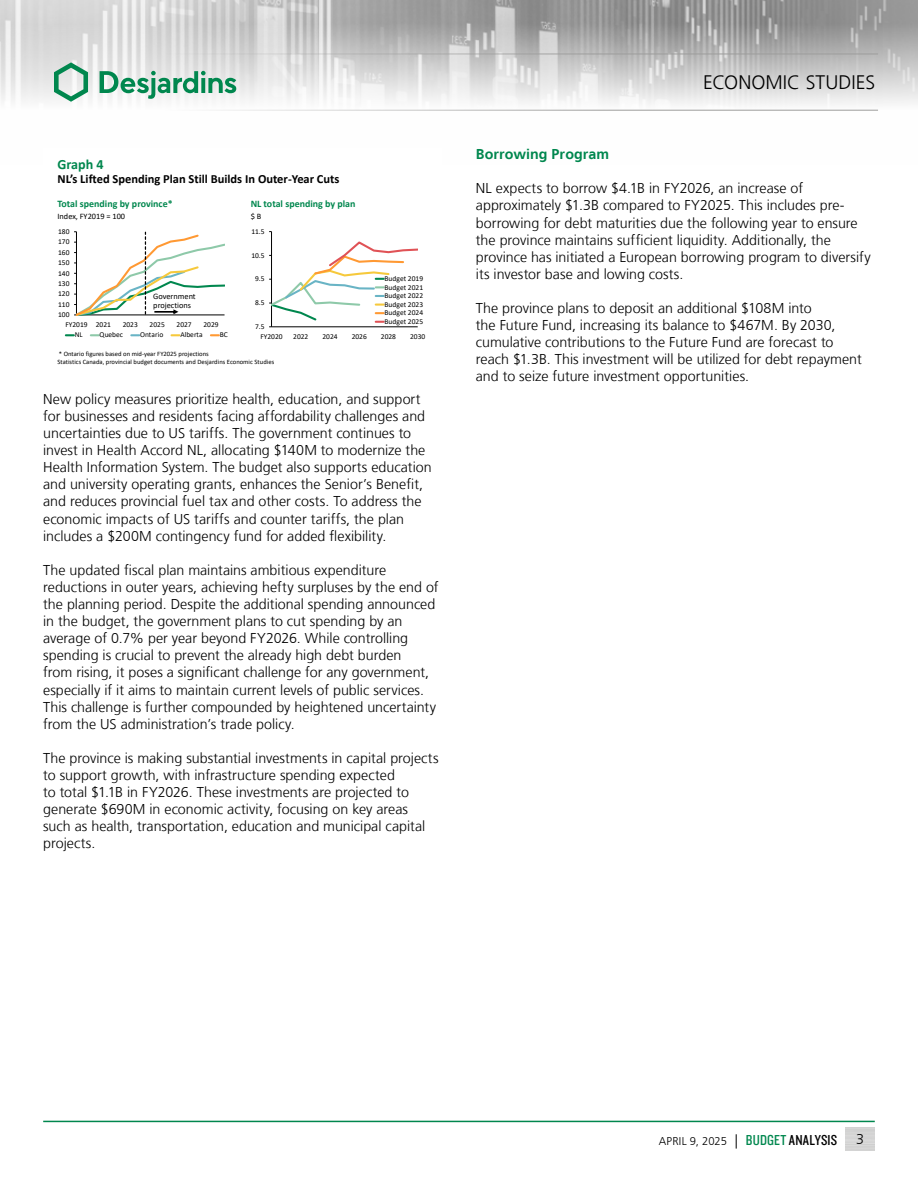
<style>
.page{position:relative;width:918px;height:1188px;background:#fff}
.page>*{position:absolute;margin:0;border:0;box-sizing:border-box;transform-origin:0 0}
.t1{font:300 19.5px "Frutiger LT";letter-spacing:.005em;color:#000}
.t2{font:300 14.25px/17.1px "Frutiger LT";color:#000}
.Texte_Titre{font:700 14.25px "Frutiger LT";letter-spacing:.005em;color:#00874e}
.t3{font:700 14.1px "Calibri";color:#00874e}
.t4{font:700 12.45px "Calibri";color:#000}
.t5{font:300 11.25px "Frutiger LT";letter-spacing:.015em;color:#000}
.t6{font:700 9.9px "Calibri";color:#00874e}
.t7{font:8.4px/9px "Calibri";color:#000}
.t8{font:7.5px/8.6px "Calibri";color:#000;text-align:justify}
.t9{font:6.6px "Calibri";color:#000}
.s1{font-size:14.25px}
.s2{font-family:"Knockout 29 Junior Ltweight";font-weight:400;font-size:15px;color:#00874e}
.s3{font-family:"Knockout 29 Junior Ltweight";font-weight:400;font-size:15px}
</style>
<div class="page">
<img style="left:0;top:0;width:918px;height:110px">
<hr style="left:0;top:54px;width:878px;height:1px;background:#9d9d9c">
<hr style="left:0;top:110px;width:878px;height:1px;background:#9d9d9c">
<svg style="left:54px;top:62px;width:34px;height:40px"></svg>
<svg style="left:100px;top:71px;width:136px;height:28px"></svg>
<hr style="left:43px;top:1121px;width:832px;height:1px;background:#00874e">
<svg style="left:66px;top:334px;width:8px;height:2px"></svg>
<svg style="left:91px;top:334px;width:8px;height:2px"></svg>
<svg style="left:131px;top:334px;width:8px;height:2px"></svg>
<svg style="left:172px;top:334px;width:7px;height:2px"></svg>
<svg style="left:211px;top:334px;width:8px;height:2px"></svg>
<svg style="left:74px;top:232px;width:151px;height:84px"></svg>
<hr style="left:271px;top:232px;width:1px;height:95px;background:#000">
<svg style="left:269px;top:241px;width:149px;height:87px"></svg>
<p class="t3" style="left:57px;top:155px;width:48px">Graph 4</p>
<p class="t4" style="left:57px;top:170px;width:284px">NL’s Lifted Spending Plan Still Builds In Outer-Year Cuts</p>
<p class="t7" style="left:57px;top:212px;width:69px">Index, FY2019 = 100</p>
<p class="t6" style="left:57px;top:197px;width:117px">Total spending by province*</p>
<p class="t6" style="left:251px;top:197px;width:106px">NL total spending by plan</p>
<p class="t7" style="left:251px;top:212px;width:12px">$ B</p>
<p class="t8" style="left:58px;top:227px;width:13px">180</p>
<p class="t8" style="left:58px;top:237px;width:13px">170</p>
<p class="t8" style="left:58px;top:248px;width:13px">160</p>
<p class="t8" style="left:58px;top:258px;width:13px">150</p>
<p class="t8" style="left:58px;top:269px;width:13px">140</p>
<p class="t8" style="left:58px;top:279px;width:13px">130</p>
<p class="t8" style="left:58px;top:289px;width:13px">120</p>
<p class="t8" style="left:58px;top:300px;width:13px">110</p>
<p class="t8" style="left:58px;top:310px;width:13px">100</p>
<p class="t7" style="left:153px;top:291px;width:44px">Government projections</p>
<p class="t8" style="left:65px;top:320px;width:47px">FY2019 2021</p>
<p class="t8" style="left:123px;top:320px;width:17px">2023</p>
<p class="t8" style="left:150px;top:320px;width:17px">2025</p>
<p class="t8" style="left:177px;top:320px;width:17px">2027</p>
<p class="t8" style="left:204px;top:320px;width:17px">2029</p>
<p class="t8" style="left:75px;top:331px;width:9px">NL</p>
<p class="t8" style="left:100px;top:331px;width:25px">Quebec</p>
<p class="t8" style="left:140px;top:331px;width:25px">Ontario</p>
<p class="t8" style="left:180px;top:331px;width:24px">Alberta</p>
<p class="t8" style="left:220px;top:331px;width:10px">BC</p>
<p class="t9" style="left:59px;top:349px;width:151px">* Ontario figures based on mid-year FY2025 projections</p>
<p class="t8" style="left:251px;top:227px;width:15px">11.5</p>
<p class="t8" style="left:251px;top:251px;width:15px">10.5</p>
<p class="t8" style="left:255px;top:274px;width:11px">9.5</p>
<p class="t8" style="left:255px;top:298px;width:11px">8.5</p>
<p class="t8" style="left:255px;top:322px;width:11px">7.5</p>
<p class="t8" style="left:385px;top:274px;width:40px">Budget 2019<br>Budget 2021<br>Budget 2022<br>Budget 2023<br>Budget 2024<br>Budget 2025</p>
<p class="t8" style="left:260px;top:332px;width:24px">FY2020</p>
<p class="t8" style="left:293px;top:332px;width:17px">2022</p>
<p class="t8" style="left:322px;top:332px;width:17px">2024</p>
<p class="t8" style="left:352px;top:332px;width:17px">2026</p>
<p class="t8" style="left:381px;top:332px;width:17px">2028</p>
<p class="t8" style="left:410px;top:332px;width:17px">2030</p>
<p class="t9" style="left:58px;top:357px;width:218px">Statistics Canada, provincial budget documents and Desjardins Economic Studies</p>
<p class="t2" style="left:43px;top:391px;width:390px">New policy measures prioritize health, education, and support for businesses and residents facing affordability challenges and uncertainties due to US tariffs. The government continues to invest in Health Accord NL, allocating $140M to modernize the Health Information System. The budget also supports education and university operating grants, enhances the Senior’s Benefit, and reduces provincial fuel tax and other costs. To address the economic impacts of US tariffs and counter tariffs, the plan includes a $200M contingency fund for added flexibility.</p>
<p class="t2" style="left:43px;top:562px;width:397px">The updated fiscal plan maintains ambitious expenditure reductions in outer years, achieving hefty surpluses by the end of the planning period. Despite the additional spending announced in the budget, the government plans to cut spending by an average of 0.7% per year beyond FY2026. While controlling spending is crucial to prevent the already high debt burden<br>from rising, it poses a significant challenge for any government, especially if it aims to maintain current levels of public services.<br>This challenge is further compounded by heightened uncertainty from the US administration’s trade policy.</p>
<p class="t2" style="left:43px;top:750px;width:397px">The province is making substantial investments in capital projects to support growth, with infrastructure spending expected<br>to total $1.1B in FY2026. These investments are projected to generate $690M in economic activity, focusing on key areas such as health, transportation, education and municipal capital projects.</p>
<h1 class="t1" style="left:703px;top:72px;width:174px">ECONOMIC STUDIES</h1>
<p class="Texte_Titre" style="left:476px;top:146px;width:135px">Borrowing Program</p>
<p class="t2" style="left:476px;top:180px;width:396px">NL expects to borrow $4.1B in FY2026, an increase of approximately $1.3B compared to FY2025. This includes pre&shy;borrowing for debt maturities due the following year to ensure the province maintains sufficient liquidity. Additionally, the province has initiated a European borrowing program to diversify its investor base and lowing costs.</p>
<p class="t2" style="left:476px;top:300px;width:387px">The province plans to deposit an additional $108M into<br>the Future Fund, increasing its balance to $467M. By 2030, cumulative contributions to the Future Fund are forecast to reach $1.3B. This investment will be utilized for debt repayment and to seize future investment opportunities.</p>
<p class="t5" style="left:659px;top:1135px;width:180px">APRIL 9, 2025 <span class="s1">|</span> <span class="s2">BUDGET</span> <span class="s3">ANALYSIS</span></p>
<p class="t2" style="left:856px;top:1131px;width:9px">3</p>
</div>
